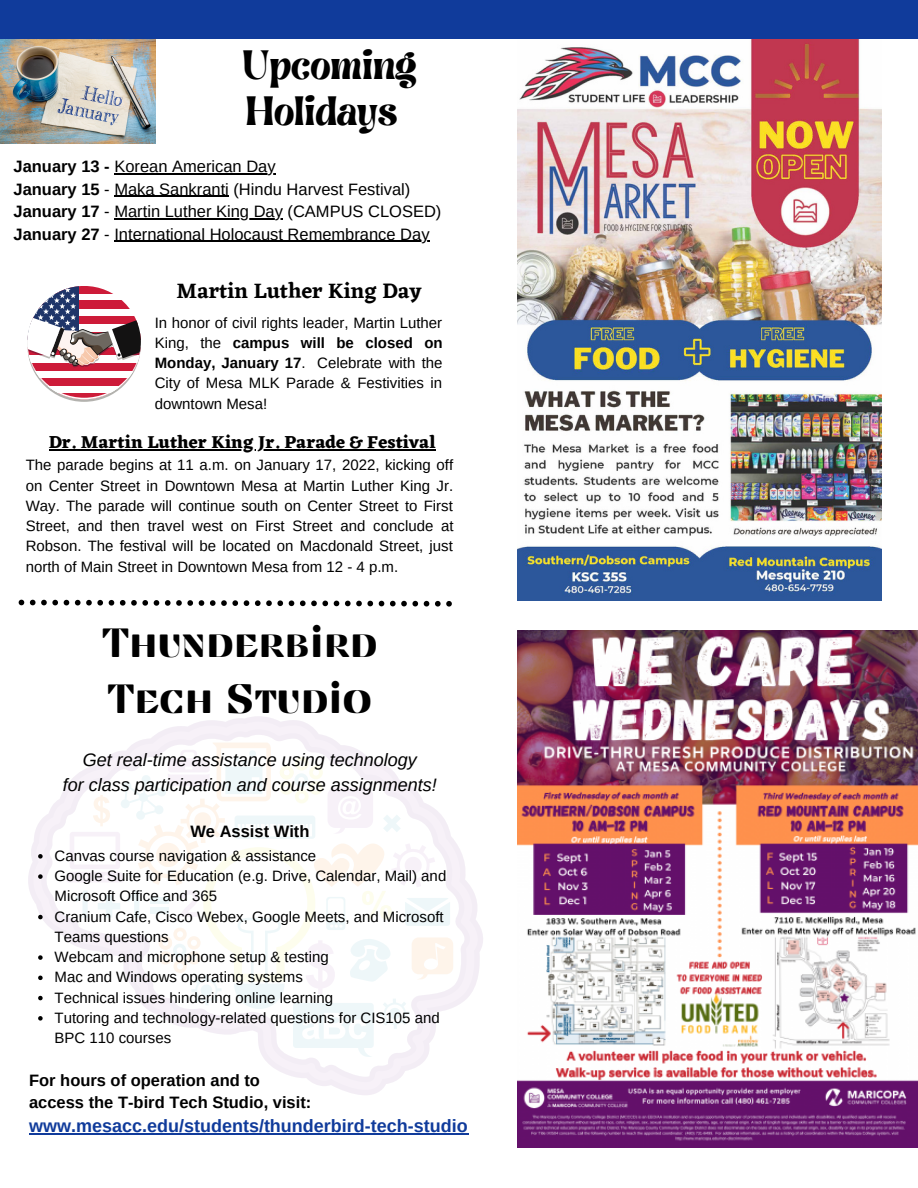
<style>
.page{position:relative;width:918px;height:1188px;background:#fff}
.page>*{position:absolute;margin:0;border:0;box-sizing:border-box;transform-origin:0 0}
.t1{font:40.8px "Findel Display";color:#000}
.t2{font:33px/46.2px "Brasika Display";color:#000}
.t3{font:600 21.75px "Eczar";color:#000}
.t4{font:italic 18px "Arimo";color:#000}
.t5{font:700 18px "Arimo";color:#103b9b}
.t6{font:700 18px "Eczar";color:#000}
.t7{font:16.5px "Arimo";color:#000}
.t8{font:700 16.5px "Arimo";color:#000}
.t9{font:15px/20.2px "Arimo";color:#000}
.s1{font-weight:700}
</style>
<div class="page">
<div style="left:0;top:0;width:918px;height:38px;background:#103b9b"></div>
<svg style="left:19px;top:589px;width:499px;height:18px"></svg>
<svg style="left:79px;top:286px;width:16px;height:1px"></svg>
<svg style="left:27px;top:287px;width:114px;height:115px"></svg>
<img style="left:0;top:40px;width:155px;height:103px">
<img style="left:518px;top:630px;width:400px;height:518px">
<img style="left:518px;top:40px;width:363px;height:561px">
<svg style="left:28px;top:722px;width:454px;height:368px"></svg>
<svg style="left:66px;top:743px;width:387px;height:317px"></svg>
<hr style="left:49px;top:449px;width:387px;height:1px;background:#000">
<hr style="left:114px;top:173px;width:162px;height:1px;background:#000">
<hr style="left:114px;top:196px;width:115px;height:1px;background:#000">
<hr style="left:114px;top:218px;width:169px;height:1px;background:#000">
<hr style="left:114px;top:241px;width:316px;height:1px;background:#000">
<svg style="left:38px;top:854px;width:5px;height:5px"></svg>
<svg style="left:38px;top:874px;width:5px;height:5px"></svg>
<svg style="left:38px;top:915px;width:5px;height:4px"></svg>
<svg style="left:38px;top:955px;width:5px;height:5px"></svg>
<svg style="left:38px;top:976px;width:5px;height:4px"></svg>
<svg style="left:38px;top:996px;width:5px;height:4px"></svg>
<svg style="left:38px;top:1016px;width:5px;height:5px"></svg>
<hr style="left:29px;top:1133px;width:439px;height:1px;background:#103b9b">
<p class="t2" style="left:243px;top:43px;width:175px">Upcoming<br>Holidays</p>
<p class="t7" style="left:14px;top:157px;width:264px"><span class="s1">January 13 -</span> Korean American Day</p>
<p class="t7" style="left:14px;top:180px;width:398px"><span class="s1">January 15</span> - Maka Sankranti (Hindu Harvest Festival)</p>
<p class="t7" style="left:14px;top:202px;width:429px"><span class="s1">January 17</span> - Martin Luther King Day (CAMPUS CLOSED)</p>
<p class="t7" style="left:14px;top:225px;width:418px"><span class="s1">January 27</span> - International Holocaust Remembrance Day</p>
<p class="t3" style="left:176px;top:277px;width:247px">Martin Luther King Day</p>
<p class="t9" style="left:155px;top:312px;width:290px;text-align:justify">In honor of civil rights leader, Martin Luther King, the <span class="s1">campus will be closed on Monday, January 17</span>. Celebrate with the City of Mesa MLK Parade &amp; Festivities in downtown Mesa!</p>
<p class="t6" style="left:49px;top:431px;width:388px">Dr. Martin Luther King Jr. Parade &amp; Festival</p>
<p class="t9" style="left:26px;top:455px;width:430px;text-align:justify">The parade begins at 11 a.m. on January 17, 2022, kicking off on Center Street in Downtown Mesa at Martin Luther King Jr.<br>Way. The parade will continue south on Center Street to First Street, and then travel west on First Street and conclude at Robson. The festival will be located on Macdonald Street, just north of Main Street in Downtown Mesa from 12 - 4 p.m.</p>
<p class="t1" style="left:102px;top:619px;width:277px">Thunderbird</p>
<p class="t1" style="left:108px;top:675px;width:266px">Tech Studio</p>
<p class="t4" style="left:83px;top:750px;width:335px">Get real-time assistance using technology</p>
<p class="t4" style="left:63px;top:775px;width:375px">for class participation and course assignments!</p>
<p class="t8" style="left:190px;top:822px;width:121px">We Assist With</p>
<p class="t9" style="left:55px;top:845px;width:263px">Canvas course navigation &amp; assistance</p>
<p class="t9" style="left:55px;top:866px;width:393px">Google Suite for Education (e.g. Drive, Calendar, Mail) and<br>Microsoft Office and 365</p>
<p class="t9" style="left:55px;top:906px;width:391px">Cranium Cafe, Cisco Webex, Google Meets, and Microsoft<br>Teams questions</p>
<p class="t9" style="left:55px;top:947px;width:276px">Webcam and microphone setup &amp; testing</p>
<p class="t9" style="left:55px;top:967px;width:250px">Mac and Windows operating systems</p>
<p class="t9" style="left:55px;top:987px;width:280px">Technical issues hindering online learning</p>
<p class="t9" style="left:55px;top:1007px;width:387px">Tutoring and technology-related questions for CIS105 and<br>BPC 110 courses</p>
<p class="t8" style="left:29px;top:1071px;width:232px">For hours of operation and to</p>
<p class="t8" style="left:29px;top:1093px;width:284px">access the T-bird Tech Studio, visit:</p>
<p class="t5" style="left:29px;top:1116px;width:440px">www.mesacc.edu/students/thunderbird-tech-studio</p>
</div>
